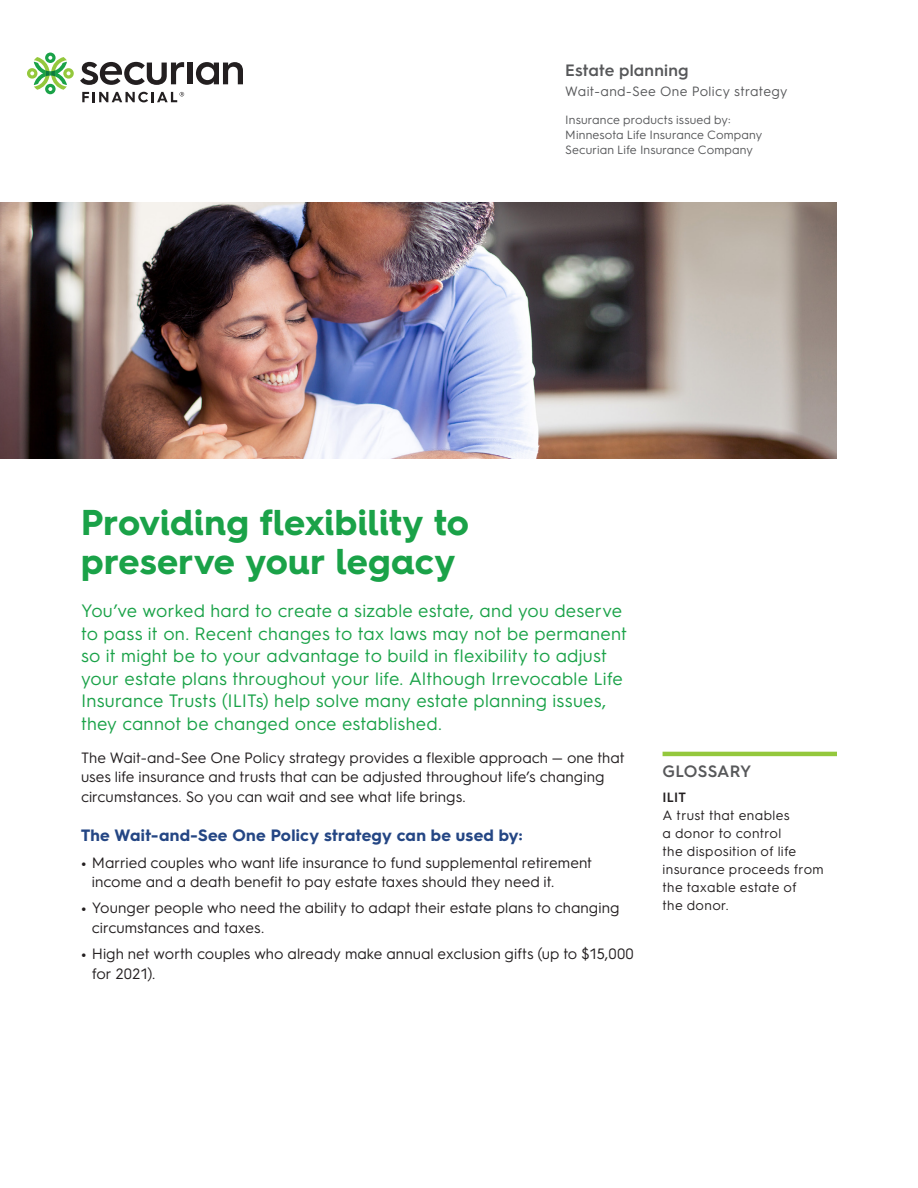
<style>
.page{position:relative;width:918px;height:1188px;background:#fff}
.page>*{position:absolute;margin:0;border:0;box-sizing:border-box;transform-origin:0 0}
.t1{font:700 36px/39px "Hurme Geometric Sans 4";letter-spacing:.005em;color:#1aa248}
.t2{font:18px/22.5px "Hurme Geometric Sans 3";letter-spacing:.01em;color:#1aa248}
.t3{font:700 16.5px "Hurme Geometric Sans 3";letter-spacing:.015em;color:#244684}
.t4{font:600 16.5px "Hurme Geometric Sans 3";letter-spacing:.01em;color:#57585a}
.t5{font:15px/19.5px "Hurme Geometric Sans 3";color:#231f20}
.t6{font:13.5px/18px "Hurme Geometric Sans 3";letter-spacing:.025em;color:#231f20}
.t7{font:13.5px "Hurme Geometric Sans 3";letter-spacing:.025em;color:#57585a}
.t8{font:600 13.5px "Hurme Geometric Sans 3";color:#231f20}
.t9{font:12px/15px "Hurme Geometric Sans 3";letter-spacing:.01em;color:#57585a}
.s1{font-weight:700}
</style>
<div class="page">
<img style="left:0;top:202px;width:837px;height:257px">
<svg style="left:27px;top:53px;width:47px;height:41px"></svg>
<svg style="left:80px;top:62px;width:104px;height:23px"></svg>
<div style="left:188px;top:63px;width:5px;height:21px;background:#231f20"></div>
<svg style="left:196px;top:62px;width:47px;height:23px"></svg>
<svg style="left:82px;top:92px;width:102px;height:10px"></svg>
<hr style="left:663px;top:752px;width:174px;height:4px;background:#94c83c">
<p class="t4" style="left:565px;top:59px;width:125px">Estate planning</p>
<p class="t7" style="left:565px;top:82px;width:224px">Wait-and-See One Policy strategy</p>
<p class="t9" style="left:565px;top:112px;width:199px">Insurance products issued by:<br>Minnesota Life Insurance Company<br>Securian Life Insurance Company</p>
<h1 class="t1" style="left:81px;top:503px;width:390px">Providing flexibility to preserve your legacy</h1>
<p class="t2" style="left:81px;top:598px;width:548px">You’ve worked hard to create a sizable estate, and you deserve to pass it on. Recent changes to tax laws may not be permanent so it might be to your advantage to build in flexibility to adjust your estate plans throughout your life. Although Irrevocable Life Insurance Trusts (ILITs) help solve many estate planning issues, they cannot be changed once established.</p>
<p class="t5" style="left:81px;top:747px;width:545px">The Wait-and-See One Policy strategy provides a flexible approach — one that uses life insurance and trusts that can be adjusted throughout life’s changing circumstances. So you can wait and see what life brings.</p>
<p class="t3" style="left:81px;top:824px;width:443px">The Wait-and-See One Policy strategy can be used by:</p>
<p class="t5" style="left:92px;top:852px;width:502px;text-indent:-11px"><span class="s1">•</span> Married couples who want life insurance to fund supplemental retirement income and a death benefit to pay estate taxes should they need it.</p>
<p class="t5" style="left:92px;top:897px;width:529px;text-indent:-11px"><span class="s1">•</span> Younger people who need the ability to adapt their estate plans to changing circumstances and taxes.</p>
<p class="t5" style="left:92px;top:943px;width:544px;text-indent:-11px"><span class="s1">•</span> High net worth couples who already make annual exclusion gifts (up to $15,000 for 2021).</p>
<p class="t4" style="left:663px;top:760px;width:90px">GLOSSARY</p>
<p class="t8" style="left:663px;top:787px;width:25px">ILIT</p>
<p class="t6" style="left:663px;top:805px;width:163px">A trust that enables<br>a donor to control<br>the disposition of life insurance proceeds from the taxable estate of<br>the donor.</p>
</div>
